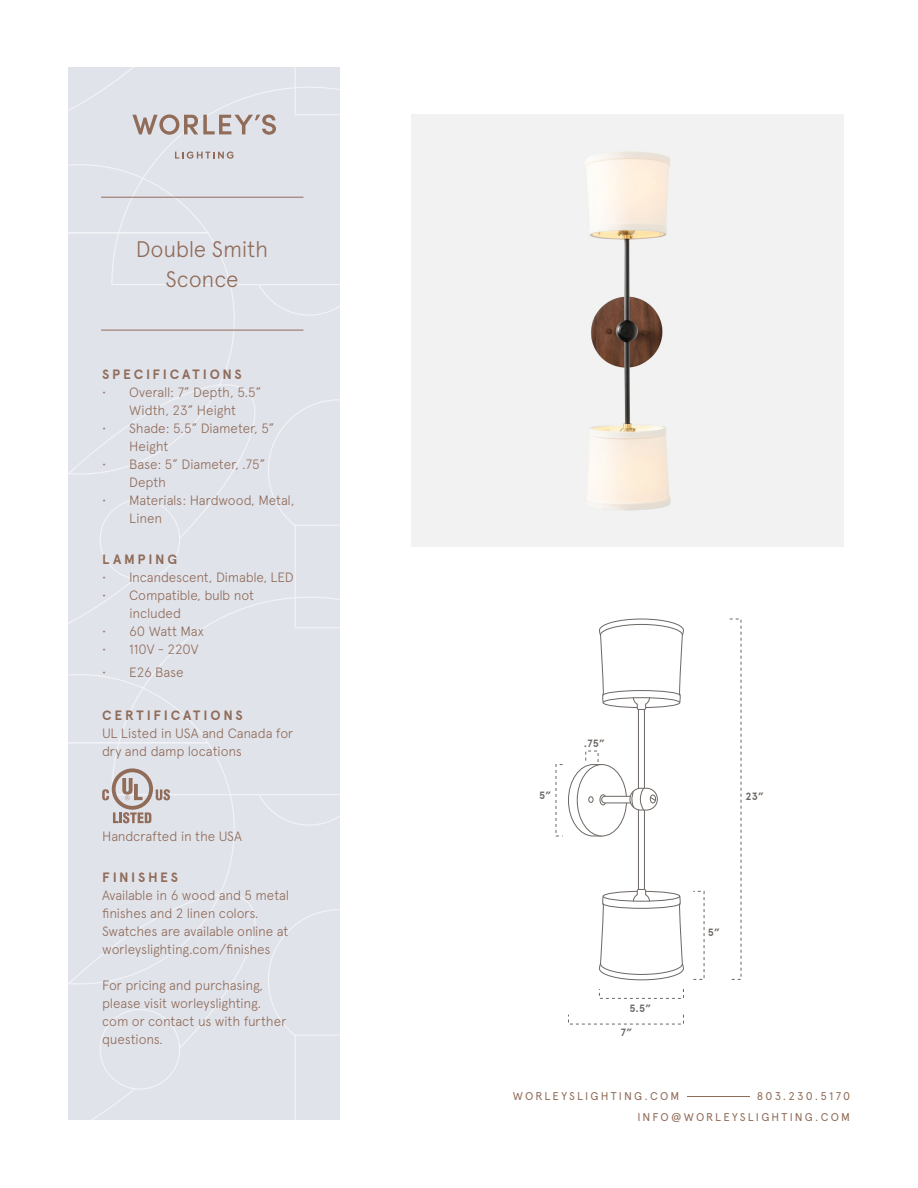
<style>
.page{position:relative;width:918px;height:1188px;background:#fff}
.page>*{position:absolute;margin:0;border:0;box-sizing:border-box;transform-origin:0 0}
.t1{font:300 22.5px/30px "Apercu";letter-spacing:-.015em;color:#906c59;text-align:center}
.t2{font:300 13.5px/18px "Apercu";letter-spacing:-.015em;color:#906c59}
.t3{font:700 13.5px "Apercu";letter-spacing:.205em;color:#906c59}
.t4{font:11.25px "Apercu Pro";letter-spacing:.19em;color:#906c59}
.t5{font:700 10.5px "Apercu";color:#6c6763}
</style>
<div class="page">
<img style="left:412px;top:114px;width:432px;height:432px">
<div style="left:638px;top:702px;width:7px;height:195px;border:1px solid #6c6763"></div>
<svg style="left:599px;top:618px;width:85px;height:92px"></svg>
<svg style="left:599px;top:889px;width:85px;height:92px"></svg>
<div style="left:630px;top:788px;width:28px;height:22px;border:1px solid #6c6763;border-radius:11px"></div>
<svg style="left:568px;top:764px;width:88px;height:73px"></svg>
<div style="left:588px;top:796px;width:6px;height:7px;border:1px solid #6c6763;border-radius:50%"></div>
<svg style="left:729px;top:619px;width:12px;height:361px"></svg>
<hr style="left:687px;top:1096px;width:62px;height:1px;background:#906c59">
<div style="left:68px;top:146px;width:272px;height:450px;background:#e1e3eb"></div>
<div style="left:68px;top:596px;width:272px;height:524px;background:#e1e3eb"></div>
<svg style="left:102px;top:768px;width:68px;height:55px;background:#cac1c1"></svg>
<svg style="left:68px;top:68px;width:272px;height:78px;background:#dddde3"></svg>
<svg style="left:175px;top:152px;width:58px;height:7px"></svg>
<hr style="left:101px;top:197px;width:202px;height:1px;background:#906c59">
<hr style="left:101px;top:330px;width:202px;height:1px;background:#906c59">
<p class="t1" style="left:136px;top:234px;width:134px">Double Smith<br>Sconce</p>
<p class="t3" style="left:102px;top:367px;width:141px">SPECIFICATIONS</p>
<p class="t2" style="left:102px;top:384px;width:161px;text-align:center">• Overall: 7” Depth, 5.5”<br>Width, 23” Height</p>
<p class="t2" style="left:129px;top:420px;width:147px;text-indent:-27px">• Shade: 5.5” Diameter, 5”<br>Height</p>
<p class="t2" style="left:129px;top:456px;width:138px;text-indent:-27px">• Base: 5” Diameter, .75”<br>Depth</p>
<p class="t2" style="left:129px;top:492px;width:167px;text-indent:-27px">• Materials: Hardwood, Metal,<br>Linen</p>
<p class="t3" style="left:102px;top:551px;width:76px">LAMPING</p>
<p class="t2" style="left:102px;top:568px;width:193px">• Incandescent, Dimable, LED</p>
<p class="t2" style="left:129px;top:586px;width:127px;text-indent:-27px">• Compatible, bulb not included</p>
<p class="t2" style="left:102px;top:622px;width:103px">• 60 Watt Max</p>
<p class="t2" style="left:102px;top:640px;width:98px">• 110V - 220V</p>
<p class="t2" style="left:102px;top:663px;width:83px">• E26 Base</p>
<p class="t3" style="left:102px;top:707px;width:142px">CERTIFICATIONS</p>
<p class="t2" style="left:102px;top:724px;width:193px">UL Listed in USA and Canada for dry and damp locations</p>
<p class="t2" style="left:102px;top:828px;width:141px">Handcrafted in the USA</p>
<p class="t3" style="left:102px;top:869px;width:77px">FINISHES</p>
<p class="t2" style="left:102px;top:886px;width:188px">Available in 6 wood and 5 metal finishes and 2 linen colors.<br>Swatches are available online at worleyslighting.com/finishes</p>
<p class="t2" style="left:102px;top:976px;width:186px">For pricing and purchasing, please visit worleyslighting. com or contact us with further questions.</p>
<p class="t5" style="left:539px;top:789px;width:14px">5”</p>
<p class="t5" style="left:584px;top:737px;width:22px">.75”</p>
<p class="t5" style="left:629px;top:1002px;width:23px">5.5”</p>
<p class="t5" style="left:621px;top:1026px;width:13px">7”</p>
<p class="t5" style="left:746px;top:790px;width:20px">23”</p>
<p class="t5" style="left:708px;top:926px;width:14px">5”</p>
<p class="t4" style="left:513px;top:1087px;width:168px">WORLEYSLIGHTING.COM</p>
<p class="t4" style="left:757px;top:1087px;width:95px">803.230.5170</p>
<p class="t4" style="left:637px;top:1108px;width:214px">INFO@WORLEYSLIGHTING.COM</p>
</div>
